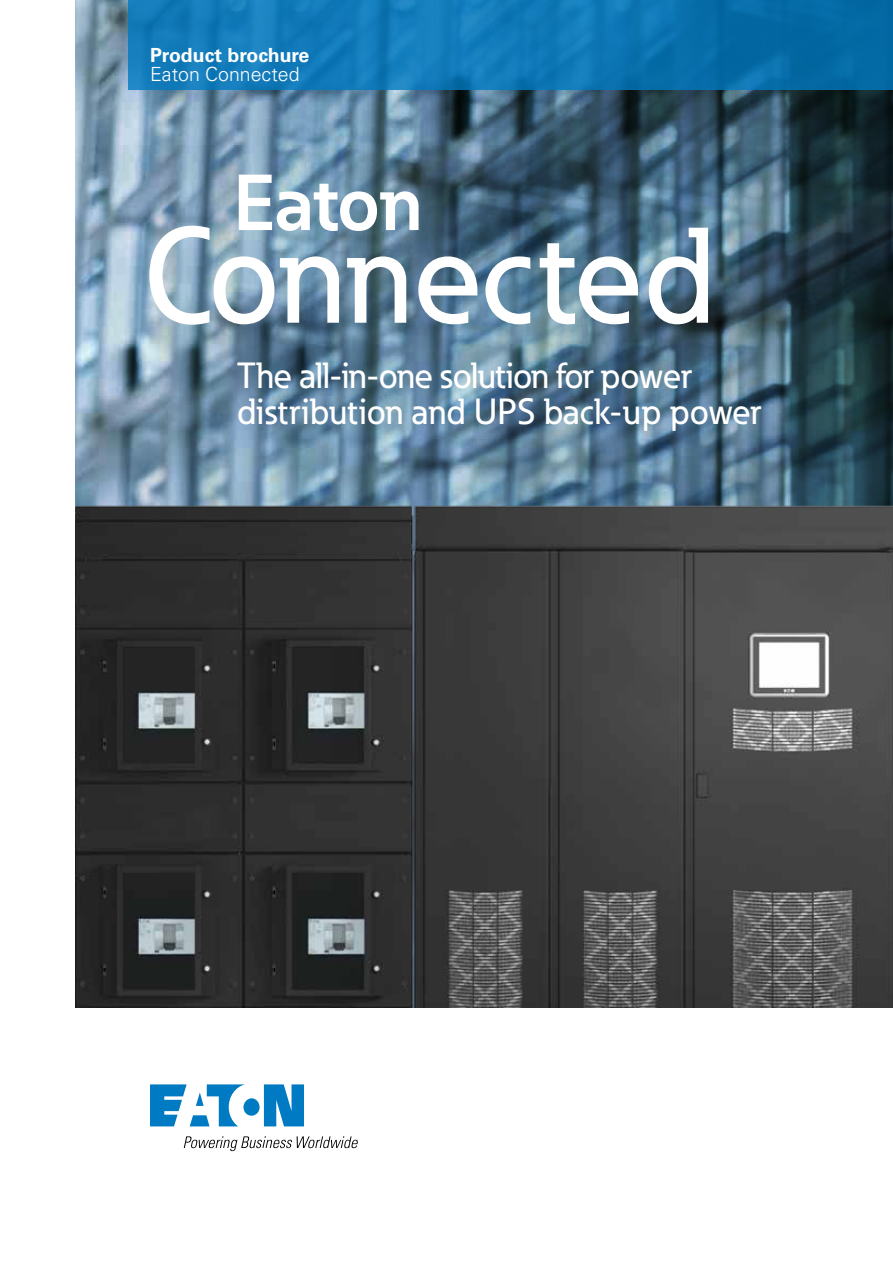
<style>
.page{position:relative;width:893px;height:1263px;background:#fff}
.page>*{position:absolute;margin:0;border:0;box-sizing:border-box;transform-origin:0 0}
.t1{font:500 134.25px "Eaton";letter-spacing:-.005em;color:#fff}
.t2{font:700 78.3px "Eaton";letter-spacing:-.005em;color:#fff}
.t3{font:500 36px/36px "Eaton";letter-spacing:-.01em;color:#fff}
.t4{font:700 19.5px "Univers LT Std";color:#fff}
.t5{font:300 19.5px "Univers LT Std";color:#fff}
</style>
<div class="page">
<svg style="left:75px;top:0;width:818px;height:501px;background:#56768b"></svg>
<img style="left:75px;top:501px;width:818px;height:507px">
<svg style="left:128px;top:0;width:765px;height:90px;background:#0d75b3"></svg>
<svg style="left:150px;top:1084px;width:154px;height:42px"></svg>
<svg style="left:184px;top:1136px;width:174px;height:15px"></svg>
<p class="t4" style="left:150px;top:43px;width:161px">Product brochure</p>
<p class="t5" style="left:150px;top:62px;width:151px">Eaton Connected</p>
<h2 class="t2" style="left:234px;top:154px;width:190px">Eaton</h2>
<h1 class="t1" style="left:144px;top:194px;width:572px">Connected</h1>
<p class="t3" style="left:237px;top:357px;width:526px">The all-in-one solution for power distribution and UPS back-up power</p>
</div>
